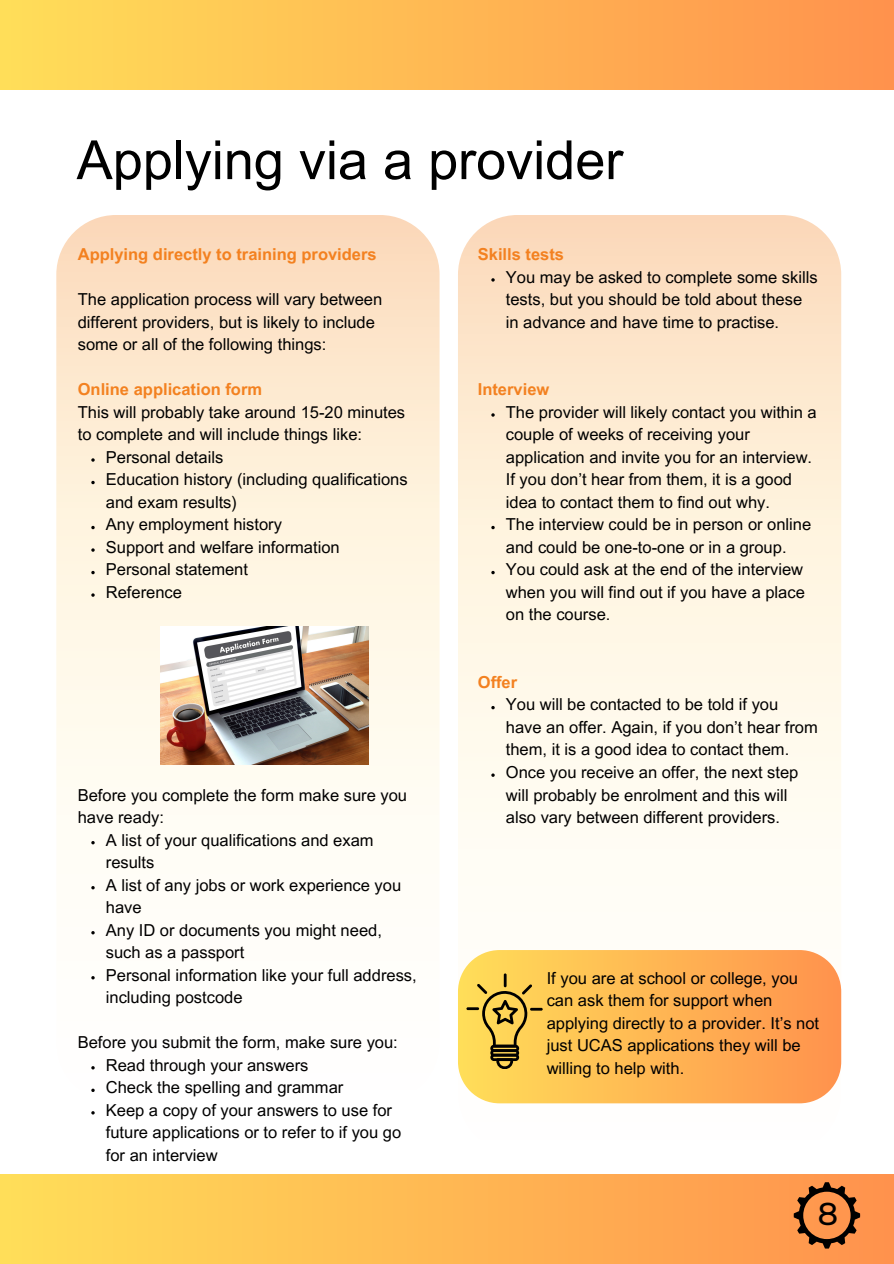
<style>
.page{position:relative;width:894px;height:1264px;background:#fff}
.page>*{position:absolute;margin:0;border:0;box-sizing:border-box;transform-origin:0 0}
.t1{font:54px "Arial MT Pro";color:#000}
.t2{font:500 31.5px "Montserrat";color:#000}
.t3{font:16.5px/22.5px "Arial MT Pro";color:#000}
.t4{font:700 16.5px "Arial MT Pro";color:#f38120}
</style>
<div class="page">
<div style="left:0;top:1174px;width:893px;height:89px;background:linear-gradient(to right,#ffde59,#ff924d)"></div>
<div style="left:0;top:0;width:893px;height:89px;background:linear-gradient(to right,#ffde59,#ff924d)"></div>
<svg style="left:793px;top:1182px;width:66px;height:66px;background:#be703a"></svg>
<div style="left:56px;top:215px;width:383px;height:888px;background:linear-gradient(to bottom,#fde2c3,#fff);border-radius:60px"></div>
<svg style="left:458px;top:215px;width:383px;height:938px"></svg>
<svg style="left:91px;top:458px;width:4px;height:3px"></svg>
<svg style="left:91px;top:481px;width:4px;height:3px"></svg>
<svg style="left:91px;top:526px;width:4px;height:3px"></svg>
<svg style="left:91px;top:548px;width:4px;height:3px"></svg>
<svg style="left:91px;top:571px;width:4px;height:3px"></svg>
<svg style="left:91px;top:593px;width:4px;height:3px"></svg>
<svg style="left:91px;top:841px;width:4px;height:3px"></svg>
<svg style="left:91px;top:886px;width:4px;height:3px"></svg>
<svg style="left:91px;top:931px;width:4px;height:3px"></svg>
<svg style="left:91px;top:976px;width:4px;height:3px"></svg>
<svg style="left:91px;top:1066px;width:4px;height:3px"></svg>
<svg style="left:91px;top:1088px;width:4px;height:3px"></svg>
<svg style="left:91px;top:1111px;width:4px;height:3px"></svg>
<img style="left:160px;top:626px;width:208px;height:138px">
<svg style="left:458px;top:950px;width:383px;height:153px;background:#feb657"></svg>
<hr style="left:503px;top:973px;width:3px;height:14px;background:#000">
<svg style="left:466px;top:983px;width:76px;height:85px;background:#d1af47"></svg>
<p class="t1" style="left:77px;top:140px;width:548px">Applying via a provider</p>
<h1 class="t4" style="left:78px;top:248px;width:300px">Applying directly to training providers</h1>
<h2 class="t3" style="left:78px;top:290px;width:306px">The application process will vary between different providers, but is likely to include some or all of the following things:</h2>
<p class="t4" style="left:78px;top:383px;width:186px">Online application form</p>
<h2 class="t3" style="left:78px;top:403px;width:329px">This will probably take around 15-20 minutes to complete and will include things like:</h2>
<p class="t3" style="left:106px;top:448px;width:119px">Personal details</p>
<p class="t3" style="left:106px;top:470px;width:303px">Education history (including qualifications and exam results)</p>
<p class="t3" style="left:106px;top:515px;width:177px">Any employment history</p>
<h2 class="t3" style="left:106px;top:538px;width:235px">Support and welfare information</h2>
<p class="t3" style="left:106px;top:560px;width:144px">Personal statement</p>
<p class="t3" style="left:106px;top:583px;width:78px">Reference</p>
<p class="t3" style="left:78px;top:785px;width:330px">Before you complete the form make sure you have ready:</p>
<p class="t3" style="left:106px;top:830px;width:269px">A list of your qualifications and exam results</p>
<h2 class="t3" style="left:106px;top:875px;width:297px">A list of any jobs or work experience you have</h2>
<p class="t3" style="left:106px;top:920px;width:277px">Any ID or documents you might need, such as a passport</p>
<p class="t3" style="left:106px;top:965px;width:312px">Personal information like your full address, including postcode</p>
<p class="t3" style="left:78px;top:1033px;width:321px">Before you submit the form, make sure you:</p>
<p class="t3" style="left:106px;top:1055px;width:204px">Read through your answers</p>
<p class="t3" style="left:106px;top:1078px;width:239px">Check the spelling and grammar</p>
<p class="t3" style="left:106px;top:1100px;width:297px">Keep a copy of your answers to use for future applications or to refer to if you go for an interview</p>
<p class="t4" style="left:477px;top:248px;width:88px">Skills tests</p>
<p class="t3" style="left:505px;top:268px;width:313px">You may be asked to complete some skills tests, but you should be told about these in advance and have time to practise.</p>
<p class="t4" style="left:477px;top:383px;width:73px">Interview</p>
<p class="t3" style="left:505px;top:403px;width:312px">The provider will likely contact you within a couple of weeks of receiving your application and invite you for an interview.<br>If you don’t hear from them, it is a good idea to contact them to find out why.</p>
<p class="t3" style="left:505px;top:515px;width:307px">The interview could be in person or online and could be one-to-one or in a group.</p>
<p class="t3" style="left:505px;top:560px;width:300px;text-align:justify">You could ask at the end of the interview when you will find out if you have a place on the course.</p>
<p class="t4" style="left:477px;top:676px;width:41px">Offer</p>
<p class="t3" style="left:505px;top:695px;width:313px">You will be contacted to be told if you have an offer. Again, if you don’t hear from them, it is a good idea to contact them.</p>
<p class="t3" style="left:505px;top:763px;width:294px">Once you receive an offer, the next step will probably be enrolment and this will also vary between different providers.</p>
<p class="t3" style="left:546px;top:968px;width:274px">If you are at school or college, you can ask them for support when applying directly to a provider. It’s not just UCAS applications they will be willing to help with.</p>
<p class="t2" style="left:817px;top:1194px;width:22px">8</p>
</div>
